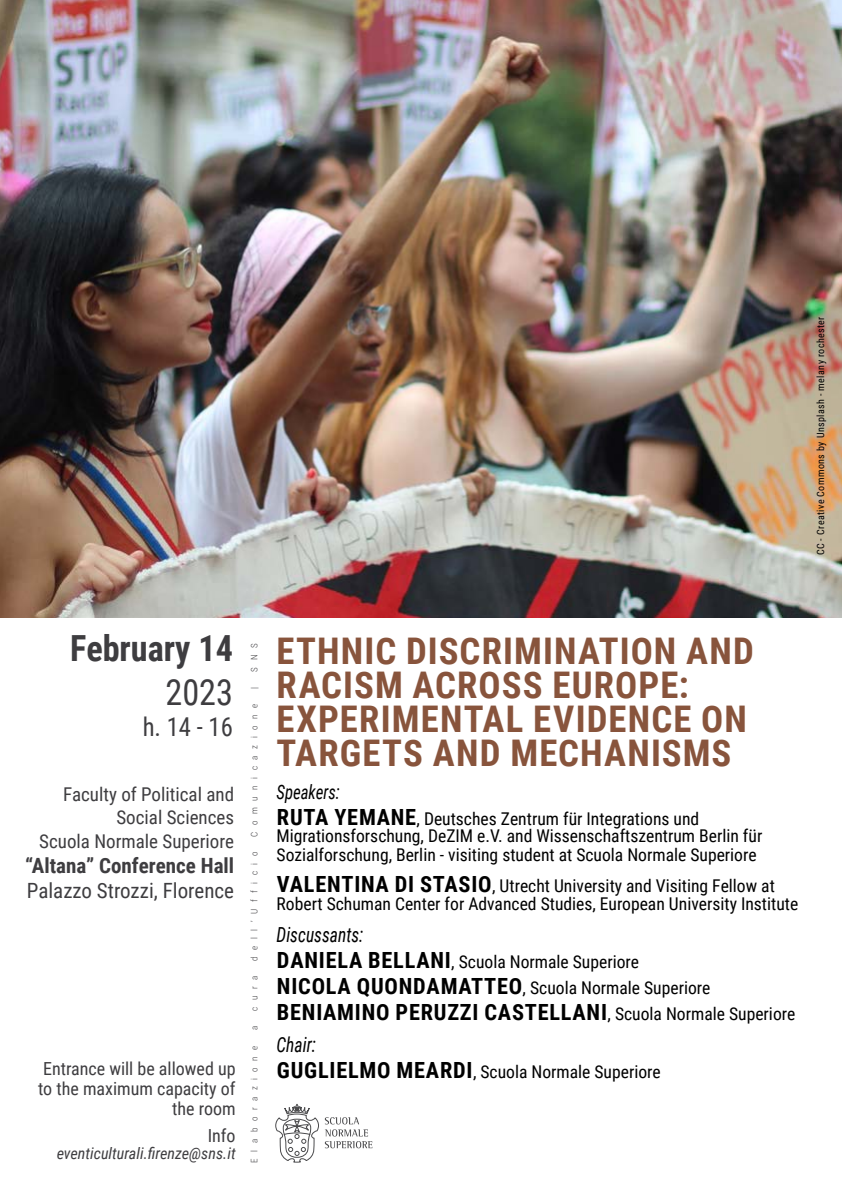
<style>
.page{position:relative;width:842px;height:1191px;background:#fff}
.page>*{position:absolute;margin:0;border:0;box-sizing:border-box;transform-origin:0 0}
.t1{font:700 36.7px/34px "Roboto Condensed";letter-spacing:.03em;color:#88543c}
.t2{font:700 36px "Roboto Condensed";color:#3e3d40;scale:.95 1}
.t3{font:36px "Roboto Condensed";color:#3e3d40;scale:.95 1}
.t4{font:26px "Roboto Condensed";color:#3e3d40;scale:.95 1}
.t5{font:700 22.3px "Roboto Condensed";letter-spacing:.035em;color:#000}
.t6{font:21px "Roboto Condensed";color:#3e3d40}
.t7{font:700 21px "Roboto Condensed";color:#3e3d40}
.t8{font:italic 20.8px "Roboto Condensed";color:#000;scale:.84 1}
.t9{font:italic 19.9px "Roboto Condensed";color:#000;scale:.84 1}
.t10{font:19px/23.4px "Roboto Condensed";color:#3e3d40;text-align:right}
.t11{font:18px/20px "Roboto Condensed";color:#3e3d40;text-align:right}
.t12{font:17.6px/18px "Roboto Condensed";color:#000}
.t13{font:italic 16px "Roboto Condensed";color:#3e3d40}
.t14{font:10px "Roboto Condensed";letter-spacing:.04em;color:#000}
.t15{font:300 9px "Roboto Condensed";letter-spacing:.73em;color:#3e3d40}
.s1{font-weight:700;font-size:22.3px}
.s2{font-weight:400;font-size:17.6px}
</style>
<div class="page">
<img style="left:0;top:0;width:842px;height:618px">
<svg style="left:275px;top:1104px;width:97px;height:58px"></svg>
<p class="t14" style="left:813px;top:555px;width:240px;rotate:-90deg">CC - Creative Commons by Unsplash - melany rochester</p>
<h2 class="t2" style="left:70px;top:623px;width:173px">February 14</h2>
<h2 class="t3" style="left:165px;top:666px;width:73px">2023</h2>
<h3 class="t4" style="left:143px;top:708px;width:97px">h. 14 - 16</h3>
<p class="t10" style="left:39px;top:781px;width:196px">Faculty of Political and<br>Social Sciences<br>Scuola Normale Superiore</p>
<p class="t7" style="left:25px;top:850px;width:211px">“Altana” Conference Hall</p>
<p class="t6" style="left:27px;top:876px;width:209px">Palazzo Strozzi, Florence</p>
<p class="t11" style="left:38px;top:1057px;width:199px">Entrance will be allowed up to the maximum capacity of the room</p>
<p class="t11" style="left:208px;top:1125px;width:29px">Info</p>
<p class="t13" style="left:57px;top:1142px;width:180px">eventiculturali.firenze@sns.it</p>
<p class="t15" style="left:248px;top:671px;width:29px;rotate:-90deg">SNS</p>
<p class="t15" style="left:248px;top:689px;width:3px;rotate:-90deg">|</p>
<p class="t15" style="left:248px;top:836px;width:134px;rotate:-90deg">Comunicazione</p>
<p class="t15" style="left:248px;top:960px;width:110px;rotate:-90deg">dell’Ufficio</p>
<p class="t15" style="left:248px;top:1011px;width:36px;rotate:-90deg">cura</p>
<p class="t15" style="left:248px;top:1030px;width:6px;rotate:-90deg">a</p>
<p class="t15" style="left:248px;top:1162px;width:119px;rotate:-90deg">Elaborazione</p>
<h1 class="t1" style="left:276px;top:633px;width:479px">ETHNIC DISCRIMINATION AND<br>RACISM ACROSS EUROPE:<br>EXPERIMENTAL EVIDENCE ON<br>TARGETS AND MECHANISMS</h1>
<p class="t9" style="left:277px;top:778px;width:77px">Speakers:</p>
<p class="t12" style="left:277px;top:808px;width:487px"><span class="s1">RUTA YEMANE</span>, Deutsches Zentrum für Integrations und<br>Migrationsforschung, DeZIM e.V. and Wissenschaftszentrum Berlin für<br>Sozialforschung, Berlin - visiting student at Scuola Normale Superiore</p>
<p class="t12" style="left:277px;top:876px;width:523px;line-height:17.6px"><span class="s1">VALENTINA DI STASIO</span>, Utrecht University and Visiting Fellow at<br>Robert Schuman Center for Advanced Studies, European University Institute</p>
<p class="t8" style="left:277px;top:920px;width:105px">Discussants:</p>
<p class="t12" style="left:277px;top:948px;width:435px;line-height:25.8px"><span class="s1">DANIELA BELLANI</span>, Scuola Normale Superiore<br><span class="s1">NICOLA QUONDAMATTEO</span>, Scuola Normale Superiore</p>
<p class="t5" style="left:277px;top:996px;width:520px">BENIAMINO PERUZZI CASTELLANI<span class="s2">, Scuola Normale Superiore</span></p>
<p class="t8" style="left:277px;top:1030px;width:48px">Chair:</p>
<p class="t12" style="left:277px;top:1061px;width:385px"><span class="s1">GUGLIELMO MEARDI</span>, Scuola Normale Superiore</p>
</div>
